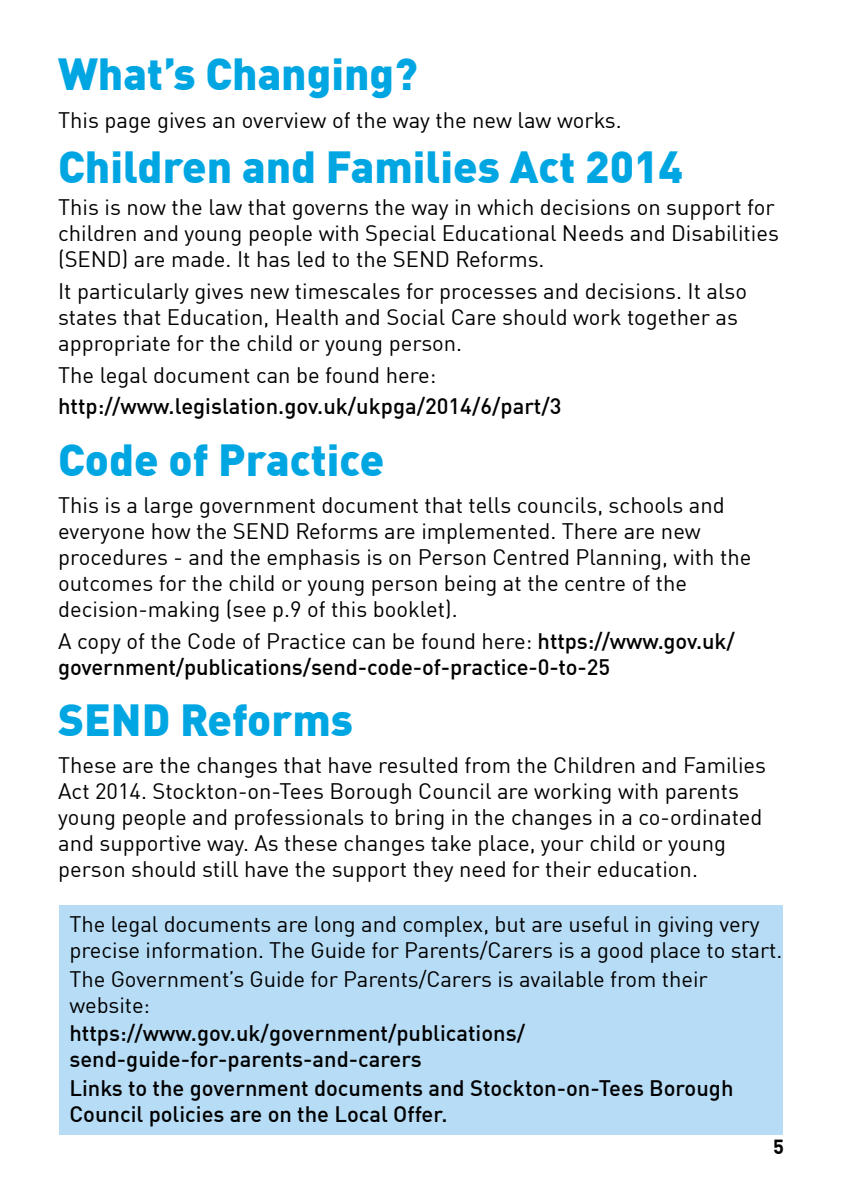
<style>
.page{position:relative;width:842px;height:1191px;background:#fff}
.page>*{position:absolute;margin:0;border:0;box-sizing:border-box;transform-origin:0 0}
.t1{font:900 44px "DIN Offc";color:#00a6e2}
.t2{font:22px/26px "DIN Offc";color:#000}
.t3{font:500 22px/26px "DIN Offc";color:#000}
.t4{font:700 20px "DIN Offc";color:#000}
.s1{font-weight:400}
</style>
<div class="page">
<div style="left:59px;top:905px;width:724px;height:229px;background:#b7dcf6"></div>
<h1 class="t1" style="left:58px;top:45px;width:361px">What’s Changing?</h1>
<p class="t2" style="left:58px;top:106px;width:565px">This page gives an overview of the way the new law works.</p>
<h1 class="t1" style="left:58px;top:138px;width:626px">Children and Families Act 2014</h1>
<p class="t2" style="left:58px;top:194px;width:722px">This is now the law that governs the way in which decisions on support for children and young people with Special Educational Needs and Disabilities (SEND) are made. It has led to the SEND Reforms.</p>
<p class="t2" style="left:58px;top:277px;width:690px">It particularly gives new timescales for processes and decisions. It also states that Education, Health and Social Care should work together as appropriate for the child or young person.</p>
<p class="t2" style="left:58px;top:361px;width:380px">The legal document can be found here:</p>
<p class="t3" style="left:58px;top:392px;width:505px">http://www.legislation.gov.uk/ukpga/2014/6/part/3</p>
<h1 class="t1" style="left:58px;top:430px;width:328px">Code of Practice</h1>
<p class="t2" style="left:58px;top:491px;width:695px">This is a large government document that tells councils, schools and everyone how the SEND Reforms are implemented. There are new procedures - and the emphasis is on Person Centred Planning, with the outcomes for the child or young person being at the centre of the decision-making (see p.9 of this booklet).</p>
<p class="t3" style="left:58px;top:627px;width:678px"><span class="s1">A copy of the Code of Practice can be found here:</span> https://www.gov.uk/ government/publications/send-code-of-practice-0-to-25</p>
<h1 class="t1" style="left:58px;top:690px;width:296px">SEND Reforms</h1>
<p class="t2" style="left:58px;top:752px;width:709px">These are the changes that have resulted from the Children and Families Act 2014. Stockton-on-Tees Borough Council are working with parents young people and professionals to bring in the changes in a co-ordinated and supportive way. As these changes take place, your child or young person should still have the support they need for their education.</p>
<p class="t2" style="left:69px;top:910px;width:714px">The legal documents are long and complex, but are useful in giving very precise information. The Guide for Parents/Carers is a good place to start.</p>
<p class="t2" style="left:69px;top:965px;width:640px">The Government’s Guide for Parents/Carers is available from their website:</p>
<p class="t3" style="left:69px;top:1019px;width:457px">https://www.gov.uk/government/publications/ send-guide-for-parents-and-carers</p>
<p class="t3" style="left:69px;top:1074px;width:666px">Links to the government documents and Stockton-on-Tees Borough<br>Council policies are on the Local Offer.</p>
<p class="t4" style="left:773px;top:1133px;width:12px">5</p>
</div>
